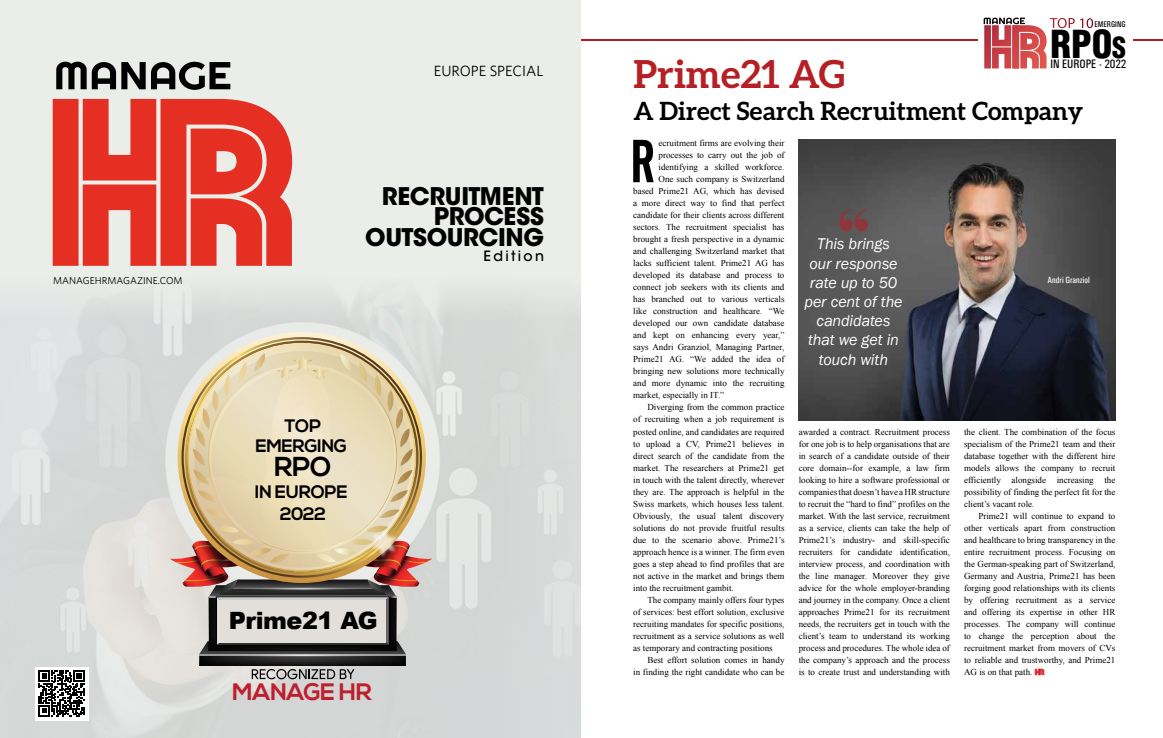
<style>
.page{position:relative;width:1163px;height:738px;background:#fff}
.page>*{position:absolute;margin:0;border:0;box-sizing:border-box;transform-origin:0 0}
.t1{font:60px "Alternate Gothic No 2 BT";color:#000}
.t2{font:700 38.6px "Aleo";color:#b52025}
.t3{font:900 condensed 37.6px "Helvetica";color:#000}
.t4{font:700 27.3px "Nexa";color:#000}
.t5{font:700 25.1px "Aleo";color:#000}
.t6{font:700 24.1px/20.1px "ITC Avant Garde Std";letter-spacing:-.02em;color:#000;text-align:right}
.t7{font:900 23.8px "Arial";letter-spacing:-.02em;color:#000}
.t8{font:700 23.8px "Nexa";letter-spacing:-.02em;color:#be1e2d}
.t9{font:700 18px/19.3px "Nexa";letter-spacing:-.02em;color:#000;text-align:center}
.t10{font:italic 16px/19.2px "Franklin Gothic";letter-spacing:-.01em;color:#fff;text-align:center}
.t11{font:14.8px "Whitney";color:#000}
.t12{font:500 14.1px "ITC Avant Garde Std";letter-spacing:.16em;color:#000}
.t13{font:500 condensed 12.3px "Univers";color:#000}
.t14{font:10px "Whitney";color:#000}
.t15{font:9px/12px "Times New Roman";color:#000;text-align:justify}
.t16{font:9px "Univers Condensed";color:#fff}
.t17{font:500 condensed 8.3px "Univers";color:#000}
.s1{font-size:28.3px}
</style>
<div class="page">
<hr style="left:569px;top:40px;width:593px;height:1px;background:#b52025">
<svg style="left:1034px;top:668px;width:10px;height:6px"></svg>
<img style="left:798px;top:140px;width:317px;height:280px">
<svg style="left:838px;top:209px;width:29px;height:23px"></svg>
<div style="left:0;top:0;width:580px;height:737px;background:#ebede9"></div>
<img style="left:0;top:227px;width:580px;height:510px">
<svg style="left:56px;top:62px;width:174px;height:28px"></svg>
<svg style="left:53px;top:99px;width:239px;height:166px;fill:#e42f22"></svg>
<svg style="left:199px;top:656px;width:206px;height:9px;background:#1f1f1f"></svg>
<svg style="left:178px;top:331px;width:248px;height:22px"></svg>
<svg style="left:181px;top:337px;width:241px;height:16px"></svg>
<svg style="left:252px;top:668px;width:102px;height:10px"></svg>
<svg style="left:170px;top:353px;width:262px;height:303px"></svg>
<svg style="left:35px;top:666px;width:53px;height:53px"></svg>
<svg style="left:39px;top:670px;width:45px;height:46px;background:#5c5c5c"></svg>
<div style="left:978px;top:14px;width:154px;height:59px;background:#fff"></div>
<svg style="left:983px;top:18px;width:109px;height:50px"></svg>
<p class="t17" style="left:1094px;top:19px;width:33px">EMERGING</p>
<h3 class="t3" style="left:1050px;top:20px;width:77px">RPO<span class="s1">S</span></h3>
<h3 class="t13" style="left:1050px;top:57px;width:78px">IN EUROPE - 2022</h3>
<h2 class="t2" style="left:633px;top:52px;width:213px">Prime21 AG</h2>
<h3 class="t5" style="left:633px;top:97px;width:451px">A Direct Search Recruitment Company</h3>
<h1 class="t1" style="left:629px;top:128px;width:27px">R</h1>
<p class="t15" style="left:658px;top:137px;width:127px">ecruitment firms are evolving their</p>
<h3 class="t11" style="left:434px;top:62px;width:111px">EUROPE SPECIAL</h3>
<p class="t15" style="left:658px;top:149px;width:127px">processes to carry out the job of</p>
<p class="t15" style="left:658px;top:161px;width:127px">identifying a skilled workforce.</p>
<p class="t15" style="left:658px;top:173px;width:127px">One such company is Switzerland</p>
<p class="t15" style="left:633px;top:185px;width:153px">based Prime21 AG, which has devised</p>
<p class="t15" style="left:633px;top:197px;width:153px">a more direct way to find that perfect</p>
<p class="t15" style="left:633px;top:209px;width:153px">candidate for their clients across different</p>
<p class="t15" style="left:633px;top:221px;width:153px">sectors. The recruitment specialist has</p>
<p class="t15" style="left:633px;top:233px;width:153px">brought a fresh perspective in a dynamic</p>
<p class="t15" style="left:633px;top:245px;width:153px">and challenging Switzerland market that</p>
<p class="t15" style="left:633px;top:257px;width:153px">lacks sufficient talent. Prime21 AG has</p>
<p class="t15" style="left:633px;top:269px;width:153px">developed its database and process to</p>
<p class="t15" style="left:633px;top:281px;width:153px">connect job seekers with its clients and</p>
<p class="t15" style="left:633px;top:293px;width:153px">has branched out to various verticals</p>
<p class="t15" style="left:633px;top:305px;width:153px">like construction and healthcare. “We</p>
<p class="t15" style="left:633px;top:317px;width:153px">developed our own candidate database</p>
<p class="t15" style="left:633px;top:329px;width:153px">and kept on enhancing every year,”</p>
<p class="t15" style="left:633px;top:341px;width:153px">says Andri Granziol, Managing Partner,</p>
<p class="t15" style="left:633px;top:353px;width:153px">Prime21 AG. “We added the idea of</p>
<p class="t15" style="left:633px;top:365px;width:153px">bringing new solutions more technically</p>
<p class="t15" style="left:633px;top:377px;width:153px">and more dynamic into the recruiting</p>
<p class="t15" style="left:633px;top:389px;width:93px">market, especially in IT.”</p>
<p class="t15" style="left:647px;top:401px;width:139px">Diverging from the common practice</p>
<p class="t15" style="left:633px;top:413px;width:153px">of recruiting when a job requirement is</p>
<p class="t15" style="left:633px;top:425px;width:153px">posted online, and candidates are required</p>
<p class="t15" style="left:633px;top:437px;width:153px">to upload a CV, Prime21 believes in</p>
<p class="t15" style="left:633px;top:449px;width:153px">direct search of the candidate from the</p>
<p class="t15" style="left:633px;top:461px;width:153px">market. The researchers at Prime21 get</p>
<p class="t15" style="left:633px;top:473px;width:153px">in touch with the talent directly, wherever</p>
<p class="t15" style="left:633px;top:485px;width:153px">they are. The approach is helpful in the</p>
<p class="t15" style="left:633px;top:497px;width:153px">Swiss markets, which houses less talent.</p>
<p class="t15" style="left:633px;top:509px;width:153px">Obviously, the usual talent discovery</p>
<p class="t15" style="left:633px;top:521px;width:153px">solutions do not provide fruitful results</p>
<p class="t15" style="left:633px;top:533px;width:153px">due to the scenario above. Prime21’s</p>
<p class="t15" style="left:633px;top:545px;width:153px">approach hence is a winner. The firm even</p>
<p class="t15" style="left:633px;top:557px;width:153px">goes a step ahead to find profiles that are</p>
<p class="t15" style="left:633px;top:569px;width:153px">not active in the market and brings them</p>
<p class="t15" style="left:633px;top:581px;width:102px">into the recruitment gambit.</p>
<p class="t15" style="left:647px;top:593px;width:139px">The company mainly offers four types</p>
<p class="t15" style="left:633px;top:605px;width:153px">of services: best effort solution, exclusive</p>
<p class="t15" style="left:633px;top:617px;width:153px">recruiting mandates for specific positions,</p>
<p class="t15" style="left:633px;top:629px;width:153px">recruitment as a service solutions as well</p>
<p class="t15" style="left:633px;top:641px;width:141px">as temporary and contracting positions</p>
<p class="t15" style="left:647px;top:653px;width:139px">Best effort solution comes in handy</p>
<p class="t15" style="left:633px;top:665px;width:153px">in finding the right candidate who can be</p>
<h3 class="t6" style="left:365px;top:186px;width:180px">RECRUITMENT<br>PROCESS<br>OUTSOURCING</h3>
<h3 class="t10" style="left:804px;top:234px;width:100px">This brings our response rate up to 50 per cent of the candidates that we get in touch with</h3>
<h3 class="t12" style="left:483px;top:247px;width:62px">Edition</h3>
<p class="t14" style="left:53px;top:274px;width:131px">MANAGEHRMAGAZINE.COM</p>
<p class="t16" style="left:1047px;top:275px;width:44px">Andri Granziol</p>
<h3 class="t9" style="left:255px;top:417px;width:93px">TOP<br>EMERGING</h3>
<h3 class="t4" style="left:274px;top:451px;width:59px">RPO</h3>
<h3 class="t9" style="left:255px;top:481px;width:94px;line-height:21.9px">IN EUROPE<br>2022</h3>
<p class="t15" style="left:798px;top:425px;width:153px">awarded a contract. Recruitment process for one job is to help organisations that are in search of a candidate outside of their core domain--for example, a law firm looking to hire a software professional or companies that doesn’t have a HR structure to recruit the “hard to find” profiles on the market. With the last service, recruitment as a service, clients can take the help of Prime21’s industry- and skill-specific recruiters for candidate identification, interview process, and coordination with the line manager. Moreover they give advice for the whole employer-branding and journey in the company. Once a client approaches Prime21 for its recruitment needs, the recruiters get in touch with the client’s team to understand its working process and procedures. The whole idea of the company’s approach and the process is to create trust and understanding with</p>
<p class="t15" style="left:963px;top:425px;width:153px">the client. The combination of the focus specialism of the Prime21 team and their database together with the different hire models allows the company to recruit efficiently alongside increasing the possibility of finding the perfect fit for the client’s vacant role.</p>
<p class="t15" style="left:963px;top:509px;width:153px;text-indent:14px">Prime21 will continue to expand to other verticals apart from construction and healthcare to bring transparency in the entire recruitment process. Focusing on the German-speaking part of Switzerland, Germany and Austria, Prime21 has been forging good relationships with its clients by offering recruitment as a service and offering its expertise in other HR processes. The company will continue to change the perception about the recruitment market from movers of CVs to reliable and trustworthy, and Prime21<br>AG is on that path.</p>
<h3 class="t7" style="left:229px;top:603px;width:150px">Prime21 AG</h3>
<h3 class="t8" style="left:232px;top:677px;width:141px">MANAGE HR</h3>
</div>
